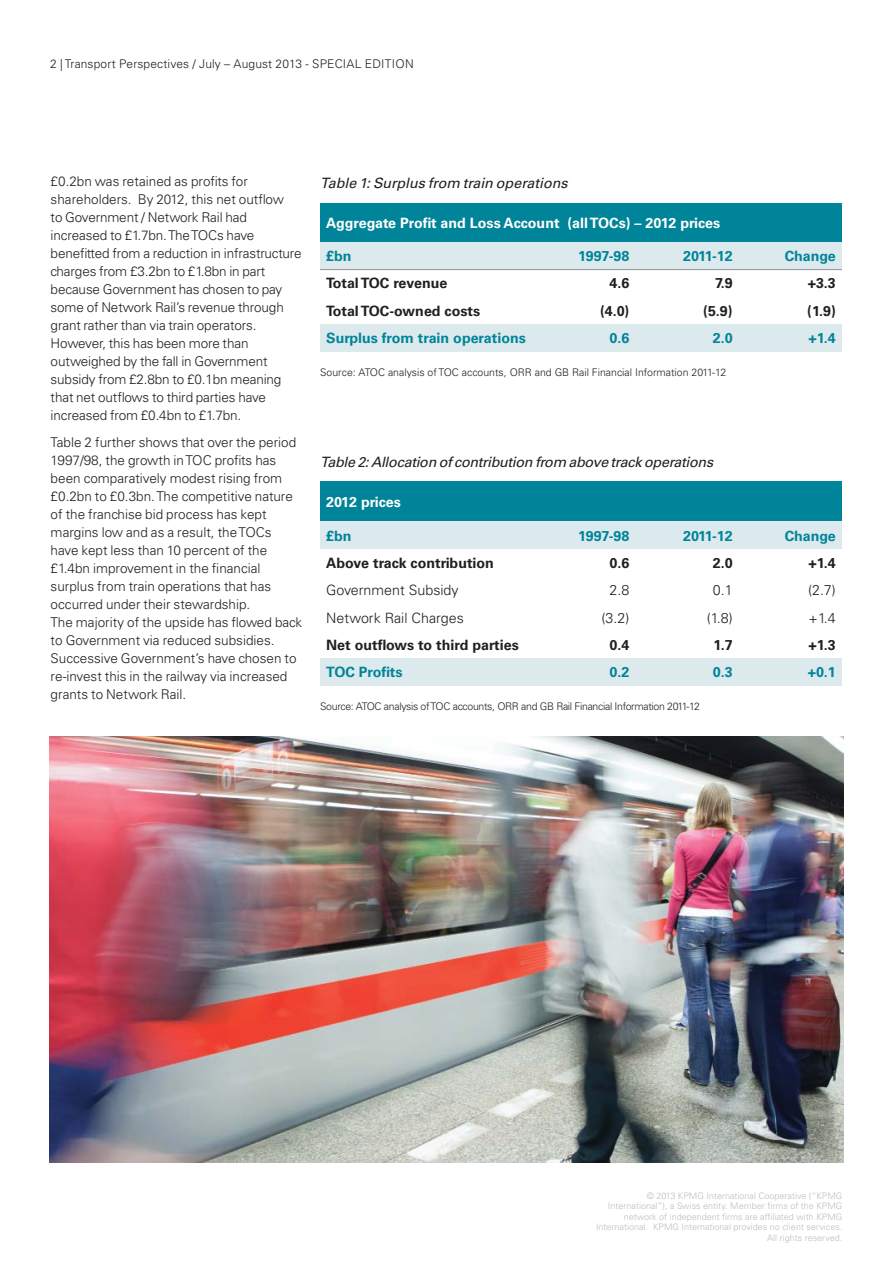
<style>
.page{position:relative;width:892px;height:1264px;background:#fff}
.page>*{position:absolute;margin:0;border:0;box-sizing:border-box;transform-origin:0 0}
.t1{font:700 14.25px "Univers LT Std";color:#231f20}
.t2{font:700 14.25px "Univers LT Std";color:#008499}
.t3{font:italic 14.25px "Univers LT Std";letter-spacing:-.02em;color:#231f20}
.t4{font:300 14.25px "Univers LT Std";color:#231f20}
.t5{font:700 14.25px "Univers LT Std";color:#fff}
.t6{font:300 13.5px/18px "Univers LT Std";color:#231f20}
.t7{font:300 12px "Univers LT Std";letter-spacing:.01em;color:#231f20}
.t8{font:300 10.5px "Univers LT Std";color:#231f20}
.t9{font:300 10.5px "Univers LT Std";letter-spacing:-.03em;color:#231f20}
.t10{font:300 9px/10.5px "Univers LT Std";color:#bbbdc0;text-align:right}
</style>
<div class="page">
<div style="left:320px;top:324px;width:212px;height:28px;background:#dce9ed"></div>
<div style="left:532px;top:324px;width:103px;height:28px;background:#dce9ed"></div>
<div style="left:635px;top:324px;width:103px;height:28px;background:#dce9ed"></div>
<div style="left:738px;top:324px;width:104px;height:28px;background:#dce9ed"></div>
<div style="left:320px;top:203px;width:522px;height:39px;background:#008499"></div>
<div style="left:320px;top:242px;width:212px;height:28px;background:#dce9ed"></div>
<div style="left:532px;top:242px;width:103px;height:28px;background:#dce9ed"></div>
<div style="left:635px;top:242px;width:103px;height:28px;background:#dce9ed"></div>
<div style="left:738px;top:242px;width:104px;height:28px;background:#dce9ed"></div>
<hr style="left:320px;top:269px;width:522px;height:1px;background:#939598">
<div style="left:320px;top:658px;width:212px;height:28px;background:#dce9ed"></div>
<div style="left:532px;top:658px;width:103px;height:28px;background:#dce9ed"></div>
<div style="left:635px;top:658px;width:103px;height:28px;background:#dce9ed"></div>
<div style="left:738px;top:658px;width:104px;height:28px;background:#dce9ed"></div>
<div style="left:320px;top:481px;width:522px;height:41px;background:#008499"></div>
<div style="left:320px;top:522px;width:212px;height:27px;background:#dce9ed"></div>
<div style="left:532px;top:522px;width:103px;height:27px;background:#dce9ed"></div>
<div style="left:635px;top:522px;width:103px;height:27px;background:#dce9ed"></div>
<div style="left:738px;top:522px;width:104px;height:27px;background:#dce9ed"></div>
<img style="left:49px;top:736px;width:794px;height:426px">
<p class="t7" style="left:50px;top:58px;width:365px">2 | Transport Perspectives / July – August 2013 - SPECIAL EDITION</p>
<p class="t6" style="left:51px;top:173px;width:252px">£0.2bn was retained as profits for shareholders. By 2012, this net outflow<br>to Government / Network Rail had increased to £1.7bn. The TOCs have benefitted from a reduction in infrastructure charges from £3.2bn to £1.8bn in part because Government has chosen to pay some of Network Rail’s revenue through grant rather than via train operators.<br>However, this has been more than outweighed by the fall in Government subsidy from £2.8bn to £0.1bn meaning that net outflows to third parties have increased from £0.4bn to £1.7bn.</p>
<p class="t6" style="left:51px;top:434px;width:253px">Table 2 further shows that over the period 1997/98, the growth in TOC profits has been comparatively modest rising from £0.2bn to £0.3bn. The competitive nature of the franchise bid process has kept margins low and as a result, the TOCs have kept less than 10 percent of the £1.4bn improvement in the financial surplus from train operations that has occurred under their stewardship.<br>The majority of the upside has flowed back to Government via reduced subsidies.<br>Successive Government’s have chosen to re-invest this in the railway via increased grants to Network Rail.</p>
<p class="t3" style="left:320px;top:176px;width:249px">Table 1: Surplus from train operations</p>
<p class="t5" style="left:326px;top:216px;width:395px">Aggregate Profit and Loss Account (all TOCs) – 2012 prices</p>
<p class="t2" style="left:326px;top:249px;width:27px">£bn</p>
<p class="t2" style="left:578px;top:249px;width:53px">1997-98</p>
<p class="t2" style="left:683px;top:249px;width:51px">2011-12</p>
<p class="t2" style="left:784px;top:249px;width:53px">Change</p>
<p class="t1" style="left:326px;top:277px;width:123px">Total TOC revenue</p>
<p class="t1" style="left:609px;top:277px;width:21px">4.6</p>
<p class="t1" style="left:715px;top:277px;width:19px">7.9</p>
<p class="t1" style="left:807px;top:277px;width:30px">+3.3</p>
<p class="t1" style="left:326px;top:304px;width:156px">Total TOC-owned costs</p>
<p class="t1" style="left:600px;top:304px;width:31px">(4.0)</p>
<p class="t1" style="left:703px;top:304px;width:31px">(5.9)</p>
<p class="t1" style="left:807px;top:304px;width:30px">(1.9)</p>
<p class="t2" style="left:326px;top:331px;width:201px">Surplus from train operations</p>
<p class="t2" style="left:609px;top:331px;width:21px">0.6</p>
<p class="t2" style="left:713px;top:331px;width:21px">2.0</p>
<p class="t2" style="left:808px;top:331px;width:29px">+1.4</p>
<p class="t8" style="left:320px;top:367px;width:407px">Source: ATOC analysis of TOC accounts, ORR and GB Rail Financial Information 2011-12</p>
<p class="t3" style="left:320px;top:455px;width:394px">Table 2: Allocation of contribution from above track operations</p>
<p class="t5" style="left:326px;top:495px;width:76px">2012 prices</p>
<p class="t2" style="left:326px;top:529px;width:27px">£bn</p>
<p class="t2" style="left:578px;top:529px;width:53px">1997-98</p>
<p class="t2" style="left:683px;top:529px;width:51px">2011-12</p>
<p class="t2" style="left:784px;top:529px;width:53px">Change</p>
<p class="t1" style="left:326px;top:556px;width:169px">Above track contribution</p>
<p class="t1" style="left:609px;top:556px;width:21px">0.6</p>
<p class="t1" style="left:713px;top:556px;width:21px">2.0</p>
<p class="t1" style="left:808px;top:556px;width:29px">+1.4</p>
<p class="t4" style="left:326px;top:583px;width:134px">Government Subsidy</p>
<p class="t4" style="left:609px;top:583px;width:21px">2.8</p>
<p class="t4" style="left:713px;top:583px;width:21px">0.1</p>
<p class="t4" style="left:808px;top:583px;width:29px">(2.7)</p>
<p class="t4" style="left:326px;top:611px;width:139px">Network Rail Charges</p>
<p class="t4" style="left:601px;top:611px;width:29px">(3.2)</p>
<p class="t4" style="left:707px;top:611px;width:27px">(1.8)</p>
<p class="t4" style="left:808px;top:611px;width:29px">+1.4</p>
<p class="t1" style="left:326px;top:638px;width:194px">Net outflows to third parties</p>
<p class="t1" style="left:609px;top:638px;width:21px">0.4</p>
<p class="t1" style="left:713px;top:638px;width:21px">1.7</p>
<p class="t1" style="left:808px;top:638px;width:29px">+1.3</p>
<p class="t2" style="left:326px;top:665px;width:78px">TOC Profits</p>
<p class="t2" style="left:609px;top:665px;width:21px">0.2</p>
<p class="t2" style="left:713px;top:665px;width:21px">0.3</p>
<p class="t2" style="left:807px;top:665px;width:30px">+0.1</p>
<p class="t9" style="left:320px;top:701px;width:381px">Source: ATOC analysis of TOC accounts, ORR and GB Rail Financial Information 2011-12</p>
<p class="t10" style="left:596px;top:1191px;width:248px">© 2013 KPMG International Cooperative (“KPMG International”), a Swiss entity. Member firms of the KPMG network of independent firms are affiliated with KPMG International. KPMG International provides no client services.<br>All rights reserved.</p>
</div>
